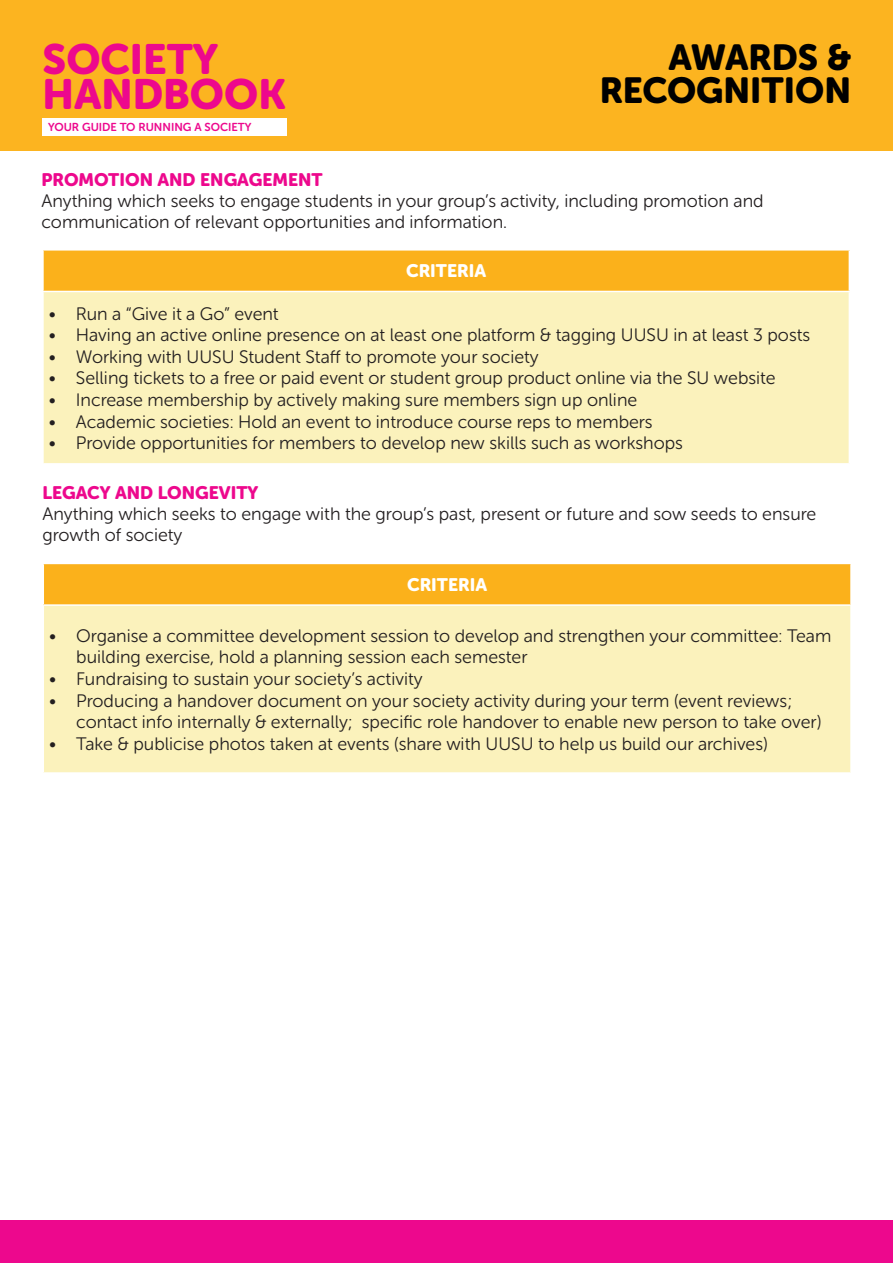
<style>
.page{position:relative;width:893px;height:1263px;background:#fff}
.page>*{position:absolute;margin:0;border:0;box-sizing:border-box;transform-origin:0 0}
.t1{font:42.15px "Museo Sans Rounded 900";color:#ed088d}
.t2{font:36px "Museo Sans Rounded 900";color:#000}
.t3{font:18px/21.6px "Museo Sans Rounded 300";color:#231f20}
.t4{font:18px "Museo Sans Rounded 900";color:#ed088d}
.t5{font:18px "Museo Sans Rounded 900";color:#fff}
.t6{font:11.4px "Museo Sans Rounded 700";color:#ed088d}
</style>
<div class="page">
<div style="left:0;top:1220px;width:893px;height:43px;background:#ed088d"></div>
<div style="left:0;top:0;width:893px;height:151px;background:#fcb420"></div>
<div style="left:43px;top:118px;width:244px;height:18px;background:#fff"></div>
<div style="left:43px;top:250px;width:806px;height:41px;background:#fbb11b"></div>
<div style="left:43px;top:291px;width:806px;height:173px;background:#fbf2bc"></div>
<hr style="left:42px;top:249px;width:808px;height:2px;background:#fff">
<hr style="left:42px;top:251px;width:2px;height:40px;background:#fff">
<hr style="left:42px;top:291px;width:808px;height:1px;background:#fff">
<hr style="left:42px;top:292px;width:2px;height:171px;background:#fff">
<hr style="left:42px;top:463px;width:808px;height:2px;background:#fff">
<div style="left:43px;top:563px;width:808px;height:42px;background:#fbb11b"></div>
<div style="left:43px;top:605px;width:808px;height:168px;background:#fbf2bc"></div>
<hr style="left:43px;top:563px;width:809px;height:1px;background:#fff">
<hr style="left:43px;top:564px;width:1px;height:40px;background:#fff">
<hr style="left:850px;top:564px;width:2px;height:40px;background:#fff">
<hr style="left:43px;top:604px;width:809px;height:2px;background:#fff">
<hr style="left:43px;top:606px;width:1px;height:166px;background:#fff">
<hr style="left:850px;top:606px;width:2px;height:166px;background:#fff">
<hr style="left:43px;top:772px;width:809px;height:2px;background:#fff">
<p class="t1" style="left:43px;top:35px;width:177px">SOCIETY</p>
<p class="t1" style="left:43px;top:70px;width:245px">HANDBOOK</p>
<p class="t6" style="left:48px;top:120px;width:205px">YOUR GUIDE TO RUNNING A SOCIETY</p>
<p class="t2" style="left:668px;top:36px;width:184px">AWARDS &amp;</p>
<p class="t2" style="left:600px;top:69px;width:253px">RECOGNITION</p>
<p class="t4" style="left:42px;top:169px;width:283px">PROMOTION AND ENGAGEMENT</p>
<p class="t3" style="left:42px;top:190px;width:724px">Anything which seeks to engage students in your group’s activity, including promotion and</p>
<p class="t3" style="left:42px;top:211px;width:467px">communication of relevant opportunities and information.</p>
<p class="t5" style="left:406px;top:261px;width:81px">CRITERIA</p>
<p class="t3" style="left:49px;top:303px;width:231px">• Run a “Give it a Go” event</p>
<p class="t3" style="left:49px;top:324px;width:763px">• Having an active online presence on at least one platform &amp; tagging UUSU in at least 3 posts</p>
<p class="t3" style="left:49px;top:346px;width:491px">• Working with UUSU Student Staff to promote your society</p>
<p class="t3" style="left:49px;top:368px;width:728px">• Selling tickets to a free or paid event or student group product online via the SU website</p>
<p class="t3" style="left:49px;top:389px;width:590px">• Increase membership by actively making sure members sign up online</p>
<p class="t3" style="left:49px;top:411px;width:605px">• Academic societies: Hold an event to introduce course reps to members</p>
<p class="t3" style="left:49px;top:432px;width:636px">• Provide opportunities for members to develop new skills such as workshops</p>
<p class="t4" style="left:43px;top:483px;width:217px">LEGACY AND LONGEVITY</p>
<p class="t3" style="left:43px;top:504px;width:775px;line-height:21px">Anything which seeks to engage with the group’s past, present or future and sow seeds to ensure growth of society</p>
<p class="t5" style="left:407px;top:574px;width:81px">CRITERIA</p>
<p class="t3" style="left:76px;top:625px;width:756px;text-indent:-27px">• Organise a committee development session to develop and strengthen your committee: Team building exercise, hold a planning session each semester</p>
<p class="t3" style="left:49px;top:668px;width:375px">• Fundraising to sustain your society’s activity</p>
<p class="t3" style="left:76px;top:690px;width:747px;text-indent:-27px">• Producing a handover document on your society activity during your term (event reviews; contact info internally &amp; externally; specific role handover to enable new person to take over)</p>
<p class="t3" style="left:49px;top:733px;width:720px">• Take &amp; publicise photos taken at events (share with UUSU to help us build our archives)</p>
</div>
